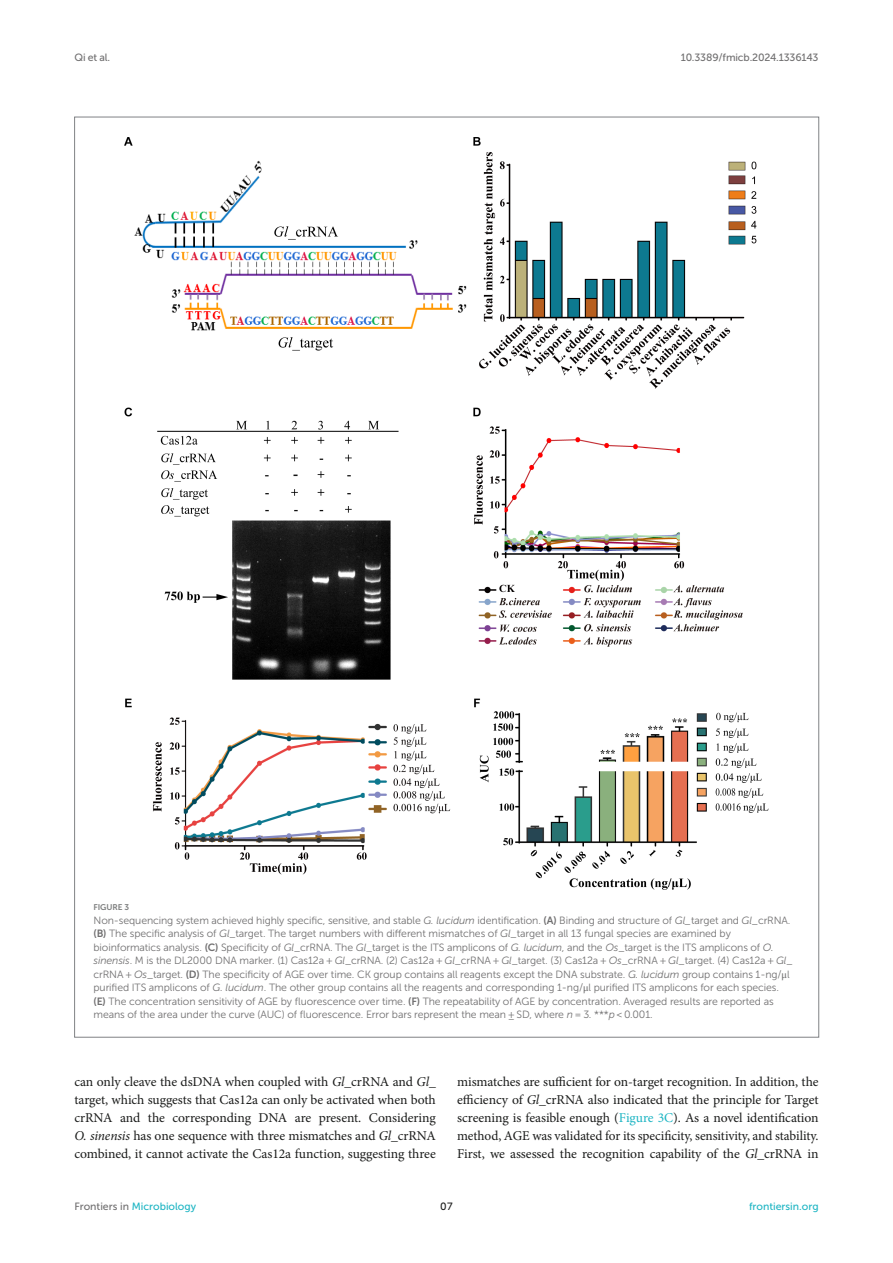
<style>
.page{position:relative;width:893px;height:1263px;background:#fff}
.page>*{position:absolute;margin:0;border:0;box-sizing:border-box;transform-origin:0 0}
.TEXT{font:13.5px/18px "Minion Pro";letter-spacing:-.005em;color:#1b1c1b;text-align:justify}
.FIG_LEG{font:10.5px/13.5px "Museo Sans 300";letter-spacing:-.01em;color:#706f70}
.t1{font:10.5px "Museo Sans 500";color:#1db5c3}
.t2{font:10.5px "Museo Sans 500";letter-spacing:-.015em;color:#706f70}
.t3{font:10.5px "Museo Sans 500";color:#1b1c1b}
.FIG_HD{font:8.25px "Museo Sans 700";letter-spacing:-.01em;color:#7e7f7f}
.s1{font-style:italic}
.s2{font-family:"Museo Sans 700"}
.s3{font-family:"STIX General"}
.s4{color:#1db5c3}
.s5{color:#706f70}
</style>
<div class="page">
<img style="left:124px;top:137px;width:645px;height:753px">
<p class="t2" style="left:74px;top:51px;width:37px">Qi et al.</p>
<p class="t2" style="left:681px;top:51px;width:139px">10.3389/fmicb.2024.1336143</p>
<p class="FIG_HD" style="left:94px;top:903px;width:37px">FIGURE 3</p>
<p class="FIG_LEG" style="left:94px;top:913px;width:700px">Non-sequencing system achieved highly specific, sensitive, and stable <span class="s1">G. lucidum</span> identification. <span class="s2">(A)</span> Binding and structure of <span class="s1">Gl_</span>target and <span class="s1">Gl</span>_crRNA. <span class="s2">(B)</span> The specific analysis of <span class="s1">Gl</span>_target. The target numbers with different mismatches of <span class="s1">Gl</span>_target in all 13 fungal species are examined by bioinformatics analysis. <span class="s2">(C)</span> Specificity of <span class="s1">Gl</span>_crRNA. The <span class="s1">Gl</span>_target is the ITS amplicons of <span class="s1">G. lucidum</span>, and the <span class="s1">Os</span>_target is the ITS amplicons of <span class="s1">O. sinensis</span>. M is the DL2000 DNA marker. (1) Cas12a + <span class="s1">Gl</span>_crRNA. (2) Cas12a + <span class="s1">Gl</span>_crRNA + <span class="s1">Gl</span>_target. (3) Cas12a + <span class="s1">Os</span>_crRNA + <span class="s1">Gl</span>_target. (4) Cas12a + <span class="s1">Gl</span>_ crRNA + <span class="s1">Os</span>_target. <span class="s2">(D)</span> The specificity of AGE over time. CK group contains all reagents except the DNA substrate. <span class="s1">G. lucidum</span> group contains 1-ng/<span class="s3">μ</span>l purified ITS amplicons of <span class="s1">G. lucidum</span>. The other group contains all the reagents and corresponding 1-ng/<span class="s3">μ</span>l purified ITS amplicons for each species. <span class="s2">(E)</span> The concentration sensitivity of AGE by fluorescence over time. <span class="s2">(F)</span> The repeatability of AGE by concentration. Averaged results are reported as means of the area under the curve (AUC) of fluorescence. Error bars represent the mean ± SD, where <span class="s1">n</span> = 3. ***<span class="s1">p</span> &lt; 0.001.</p>
<p class="TEXT" style="left:74px;top:1073px;width:363px">can only cleave the dsDNA when coupled with <span class="s1">Gl</span>_crRNA and <span class="s1">Gl</span>_ target, which suggests that Cas12a can only be activated when both crRNA and the corresponding DNA are present. Considering <span class="s1">O. sinensis</span> has one sequence with three mismatches and <span class="s1">Gl</span>_crRNA combined, it cannot activate the Cas12a function, suggesting three</p>
<p class="TEXT" style="left:457px;top:1073px;width:363px">mismatches are sufficient for on-target recognition. In addition, the efficiency of <span class="s1">Gl</span>_crRNA also indicated that the principle for Target screening is feasible enough (<span class="s4">Figure 3C</span>). As a novel identification method, AGE was validated for its specificity, sensitivity, and stability.<br>First, we assessed the recognition capability of the <span class="s1">Gl</span>_crRNA in</p>
<p class="t1" style="left:74px;top:1200px;width:123px"><span class="s5">Frontiers in</span> Microbiology</p>
<p class="t3" style="left:440px;top:1200px;width:14px">07</p>
<p class="t1" style="left:749px;top:1200px;width:71px">frontiersin.org</p>
</div>
